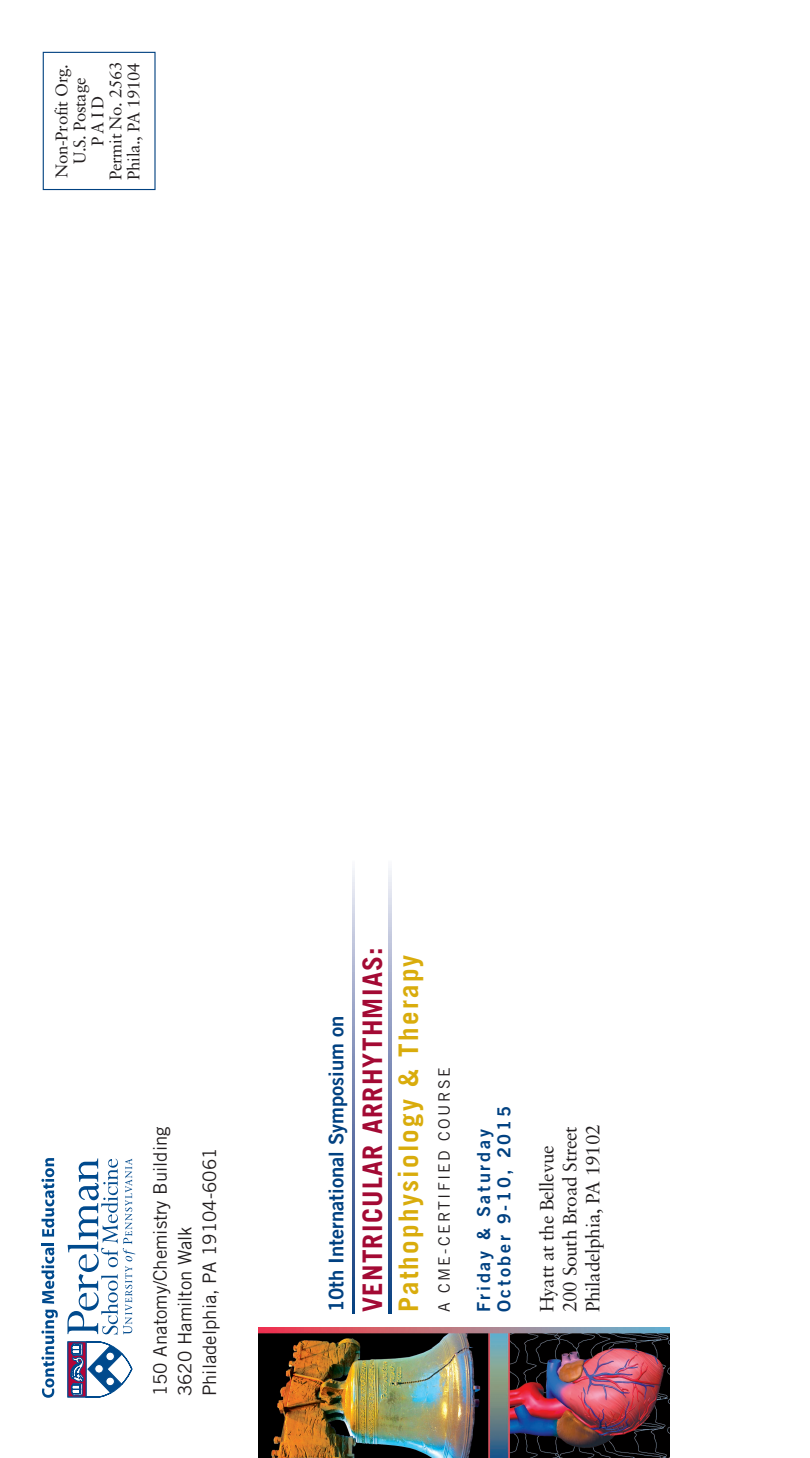
<style>
.page{position:relative;width:810px;height:1458px;background:#fff}
.page>*{position:absolute;margin:0;border:0;box-sizing:border-box;transform-origin:0 0}
.t1{font:700 27px "Trade Gothic";letter-spacing:.05em;color:#a30a34}
.t2{font:700 27px "Trade Gothic";letter-spacing:.085em;color:#d9ac0c}
.t3{font:20.25px "Trade Gothic Bold Two";color:#014181}
.t4{font:19.12px/22.9px "Sabon";letter-spacing:-.015em;color:#231f20}
.t5{font:18.45px/24.8px "Trade Gothic";color:#231f20}
.t6{font:18px/20.2px "Trade Gothic Bold Two";letter-spacing:.15em;color:#014181}
.t7{font:16.88px/18px "Sabon";letter-spacing:-.02em;color:#231f20;text-align:center}
.t8{font:15.75px "Trade Gothic";letter-spacing:.15em;color:#231f20}
</style>
<div class="page">
<img style="left:258px;top:1328px;width:411px;height:130px">
<div style="left:43px;top:52px;width:113px;height:138px;border:1px solid #014181"></div>
<svg style="left:389px;top:868px;width:2px;height:445px"></svg>
<svg style="left:352px;top:868px;width:3px;height:445px"></svg>
<svg style="left:67px;top:1159px;width:68px;height:239px"></svg>
<svg style="left:41px;top:1310px;width:17px;height:88px"></svg>
<svg style="left:41px;top:1243px;width:13px;height:61px"></svg>
<svg style="left:41px;top:1158px;width:13px;height:79px"></svg>
<p class="t7" style="left:54px;top:180px;width:119px;rotate:-90deg">Non-Profit Org.<br>U.S. Postage<br>PAID<br>Permit No. 2563<br>Phila., PA 19104</p>
<p class="t5" style="left:149px;top:1396px;width:271px;rotate:-90deg">150 Anatomy/Chemistry Building<br>3620 Hamilton Walk<br>Philadelphia, PA 19104-6061</p>
<p class="t3" style="left:329px;top:1312px;width:299px;rotate:-90deg">10th International Symposium on</p>
<h1 class="t1" style="left:363px;top:1312px;width:367px;rotate:-90deg">VENTRICULAR ARRHYTHMIAS:</h1>
<h1 class="t2" style="left:399px;top:1312px;width:359px;rotate:-90deg">Pathophysiology &amp; Therapy</h1>
<p class="t8" style="left:438px;top:1312px;width:246px;rotate:-90deg">A CME-CERTIFIED COURSE</p>
<p class="t6" style="left:475px;top:1312px;width:208px;rotate:-90deg">Friday &amp; Saturday<br>October 9-10, 2015</p>
<p class="t4" style="left:537px;top:1312px;width:190px;rotate:-90deg">Hyatt at the Bellevue<br>200 South Broad Street<br>Philadelphia, PA 19102</p>
</div>
